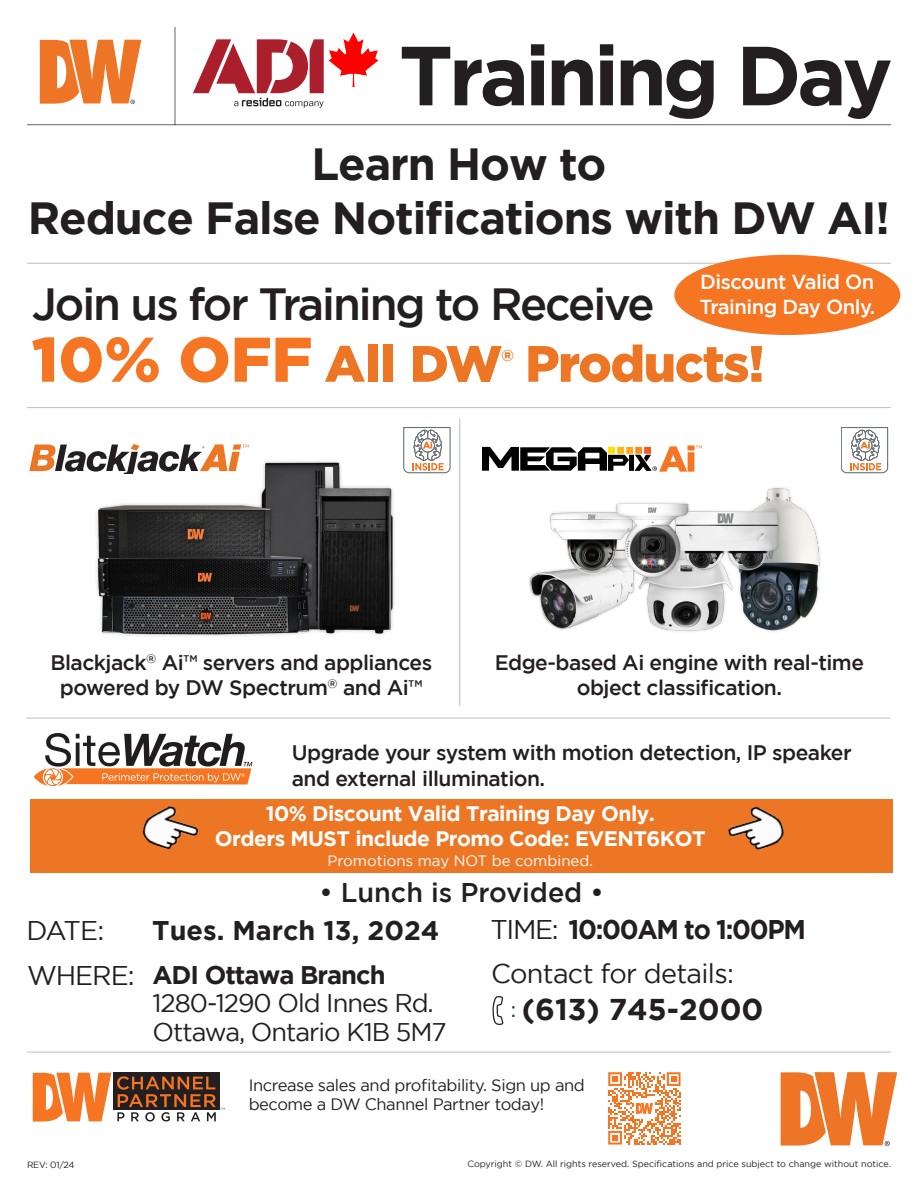
<style>
.page{position:relative;width:918px;height:1188px;background:#fff}
.page>*{position:absolute;margin:0;border:0;box-sizing:border-box;transform-origin:0 0}
.t1{font:700 83.55px "Gotham";letter-spacing:-.05em;color:#231f20}
.t2{font:900 63px "Gotham";color:#f57523}
.t3{font:900 51px "Gotham";letter-spacing:-.025em;color:#ed7625}
.t4{font:700 45px "Gotham";letter-spacing:-.025em;color:#231f20}
.t5{font:500 45px "Gotham";letter-spacing:-.045em;color:#231f20}
.t6{font:700 30px "Gotham";color:#231f20}
.t7{font:27px "Gotham";letter-spacing:-.025em;color:#231f20}
.t8{font:700 27px "Gotham";letter-spacing:-.05em;color:#231f20;scale:.96 1}
.t9{font:700 27px "Gotham";color:#231f20}
.t10{font:500 27px "Gotham";color:#231f20}
.t11{font:25.5px "Gotham";letter-spacing:-.04em;color:#231f20}
.t12{font:700 25.5px "Gotham";letter-spacing:-.04em;color:#231f20}
.t13{font:500 21px/25.2px "Gotham";letter-spacing:-.025em;color:#231f20;text-align:center}
.t14{font:700 21px "Gotham";letter-spacing:-.025em;color:#fff}
.t15{font:21px "Gotham";color:#231f20}
.t16{font:500 20.25px/24.3px "Gotham";letter-spacing:-.025em;color:#fff}
.t17{font:16.5px/19.8px "Gotham";letter-spacing:-.025em;color:#231f20}
.t18{font:900 15.75px "Gotham";color:#ed7625}
.t19{font:15px "Gotham";color:#fff}
.t20{font:9px "Gotham";color:#231f20}
.s1{font-size:51px;color:#ed7625}
.s2{font-weight:400}
</style>
<div class="page">
<hr style="left:27px;top:1052px;width:864px;height:1px;background:#231f20">
<div style="left:113px;top:1073px;width:107px;height:37px;background:#231f20"></div>
<svg style="left:33px;top:1073px;width:78px;height:49px"></svg>
<svg style="left:117px;top:1076px;width:108px;height:46px"></svg>
<svg style="left:608px;top:1072px;width:73px;height:73px"></svg>
<svg style="left:781px;top:1072px;width:116px;height:74px"></svg>
<hr style="left:459px;top:418px;width:1px;height:288px;background:#231f20">
<div style="left:626px;top:447px;width:7px;height:7px;background:#f9a91b"></div>
<div style="left:629px;top:455px;width:5px;height:16px;background:#010101"></div>
<svg style="left:482px;top:447px;width:147px;height:24px"></svg>
<svg style="left:635px;top:446px;width:67px;height:26px"></svg>
<svg style="left:492px;top:996px;width:11px;height:29px"></svg>
<hr style="left:27px;top:407px;width:864px;height:1px;background:#231f20">
<svg style="left:29px;top:444px;width:220px;height:28px"></svg>
<img style="left:95px;top:450px;width:309px;height:186px">
<img style="left:529px;top:473px;width:355px;height:159px">
<svg style="left:404px;top:427px;width:47px;height:46px"></svg>
<svg style="left:842px;top:427px;width:46px;height:46px"></svg>
<hr style="left:26px;top:718px;width:864px;height:1px;background:#231f20">
<svg style="left:34px;top:733px;width:218px;height:52px"></svg>
<hr style="left:27px;top:263px;width:864px;height:1px;background:#231f20">
<div style="left:674px;top:255px;width:226px;height:80px;background:#f57523;border-radius:50%"></div>
<svg style="left:40px;top:40px;width:101px;height:64px"></svg>
<hr style="left:175px;top:27px;width:1px;height:98px;background:#231f20">
<hr style="left:27px;top:124px;width:864px;height:1px;background:#231f20">
<svg style="left:193px;top:39px;width:131px;height:69px"></svg>
<img style="left:328px;top:32px;width:51px;height:55px">
<div style="left:31px;top:799px;width:862px;height:74px;background:#ed7625"></div>
<img style="left:142px;top:806px;width:57px;height:44px">
<img style="left:728px;top:806px;width:56px;height:44px">
<p class="t1" style="left:399px;top:27px;width:495px">Training Day</p>
<p class="t4" style="left:312px;top:138px;width:296px">Learn How to</p>
<p class="t4" style="left:28px;top:192px;width:864px">Reduce False Notifications with DW AI!</p>
<p class="t16" style="left:699px;top:270px;width:177px">Discount Valid On<br>Training Day Only.</p>
<p class="t5" style="left:32px;top:279px;width:625px">Join us for Training to Receive</p>
<p class="t2" style="left:32px;top:323px;width:472px">10% OFF <span class="s1">All DW</span></p>
<p class="t18" style="left:501px;top:346px;width:15px">®</p>
<p class="t3" style="left:525px;top:334px;width:241px">Products!</p>
<p class="t13" style="left:51px;top:649px;width:383px">Blackjack<sup>®</sup> Ai™ servers and appliances powered by DW Spectrum<sup>®</sup> and Ai™</p>
<p class="t13" style="left:495px;top:649px;width:371px">Edge-based Ai engine with real-time object classification.</p>
<p class="t13" style="left:292px;top:740px;width:561px;text-align:left">Upgrade your system with motion detection, IP speaker and external illumination.</p>
<p class="t14" style="left:266px;top:802px;width:391px">10% Discount Valid Training Day Only.</p>
<p class="t14" style="left:215px;top:827px;width:492px">Orders MUST include Promo Code: EVENT6KOT</p>
<p class="t19" style="left:327px;top:853px;width:267px">Promotions may NOT be combined.</p>
<p class="t10" style="left:319px;top:877px;width:286px">• Lunch is Provided •</p>
<p class="t7" style="left:26px;top:916px;width:80px">DATE:</p>
<p class="t9" style="left:152px;top:915px;width:289px">Tues. March 13, 2024</p>
<p class="t7" style="left:27px;top:960px;width:109px">WHERE:</p>
<p class="t12" style="left:152px;top:960px;width:235px">ADI Ottawa Branch</p>
<p class="t11" style="left:152px;top:989px;width:283px">1280-1290 Old Innes Rd.</p>
<p class="t11" style="left:152px;top:1018px;width:296px">Ottawa, Ontario K1B 5M7</p>
<p class="t8" style="left:490px;top:914px;width:330px"><span class="s2">TIME:</span> 10:00AM to 1:00PM</p>
<p class="t7" style="left:491px;top:958px;width:244px">Contact for details:</p>
<p class="t15" style="left:511px;top:998px;width:7px">:</p>
<p class="t6" style="left:522px;top:992px;width:243px">(613) 745-2000</p>
<p class="t17" style="left:249px;top:1075px;width:338px">Increase sales and profitability. Sign up and become a DW Channel Partner today!</p>
<p class="t20" style="left:27px;top:1159px;width:49px">REV: 01/24</p>
<p class="t20" style="left:468px;top:1159px;width:425px">Copyright © DW. All rights reserved. Specifications and price subject to change without notice.</p>
</div>
